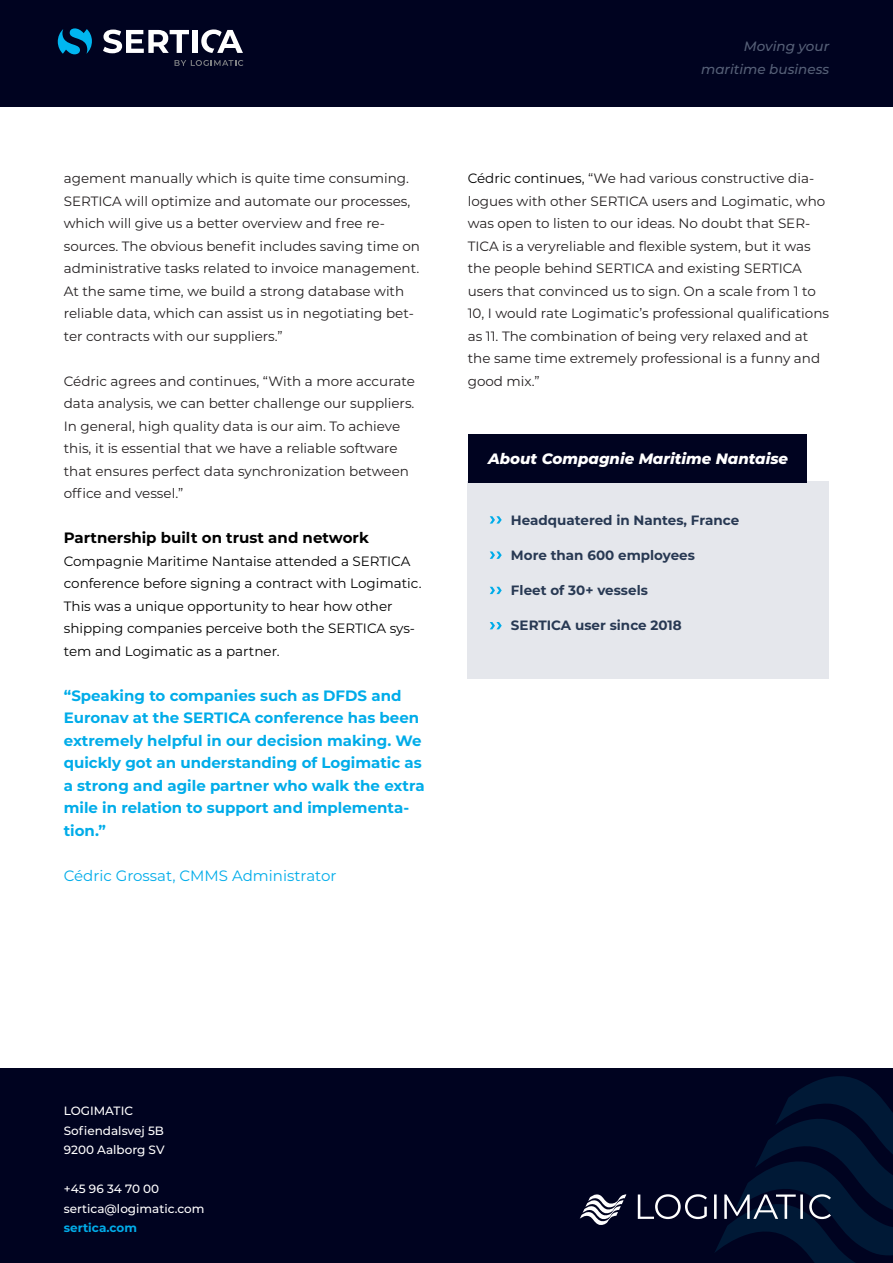
<style>
.page{position:relative;width:893px;height:1263px;background:#fff}
.page>*{position:absolute;margin:0;border:0;box-sizing:border-box;transform-origin:0 0}
.t1{font:700 15px/22.5px "Montserrat";color:#00ace9}
.t2{font:700 15px "Montserrat";color:#000}
.t3{font:15px "Montserrat";color:#00ace9}
.Mellemrubrik_negativ{font:italic 800 15px "Montserrat";color:#fff}
.t4{font:13.5px/22.5px "Montserrat";color:#231f20}
.t5{font:13.5px/22.5px "Montserrat";color:#000}
.Funktionsbullets_Fed{font:700 13.5px "Montserrat";color:#283953}
.t6{font:italic 500 13.5px/22.5px "Montserrat";color:#566077;text-align:right}
.t7{font:500 12px/19.5px "Montserrat";color:#fff}
.t8{font:700 12px "Montserrat";color:#00ace9}
.s1{color:#000}
</style>
<div class="page">
<div style="left:0;top:0;width:893px;height:106px;background:#000320"></div>
<div style="left:0;top:1068px;width:893px;height:195px;background:#000320"></div>
<svg style="left:638px;top:1076px;width:255px;height:187px"></svg>
<svg style="left:580px;top:1194px;width:46px;height:31px"></svg>
<svg style="left:103px;top:30px;width:86px;height:23px"></svg>
<div style="left:192px;top:30px;width:5px;height:23px;background:#fff"></div>
<svg style="left:201px;top:29px;width:42px;height:24px"></svg>
<svg style="left:58px;top:28px;width:34px;height:26px"></svg>
<svg style="left:175px;top:60px;width:68px;height:6px"></svg>
<div style="left:468px;top:481px;width:361px;height:198px;background:#e5e7ec"></div>
<svg style="left:490px;top:516px;width:12px;height:8px"></svg>
<svg style="left:490px;top:551px;width:12px;height:8px"></svg>
<svg style="left:490px;top:587px;width:12px;height:7px"></svg>
<svg style="left:490px;top:622px;width:12px;height:7px"></svg>
<div style="left:468px;top:434px;width:338px;height:49px;background:#000320"></div>
<p class="t4" style="left:64px;top:167px;width:358px">agement manually which is quite time consuming.<br>SERTICA will optimize and automate our processes, which will give us a better overview and free re&shy;sources. The obvious benefit includes saving time on administrative tasks related to invoice management.<br>At the same time, we build a strong database with reliable data, which can assist us in negotiating bet&shy;ter contracts with our suppliers.”</p>
<p class="t4" style="left:64px;top:369px;width:353px">Cédric agrees and continues, “With a more accurate data analysis, we can better challenge our suppliers.<br>In general, high quality data is our aim. To achieve this, it is essential that we have a reliable software that ensures perfect data synchronization between office and vessel.”</p>
<p class="t2" style="left:64px;top:527px;width:307px">Partnership built on trust and network</p>
<p class="t5" style="left:64px;top:549px;width:359px">Compagnie Maritime Nantaise attended a SERTICA conference before signing a contract with Logimatic.<br>This was a unique opportunity to hear how other shipping companies perceive both the SERTICA sys&shy;tem and Logimatic as a partner.</p>
<p class="t1" style="left:64px;top:683px;width:362px">“Speaking to companies such as DFDS and Euronav at the SERTICA conference has been extremely helpful in our decision making. We quickly got an understanding of Logimatic as a strong and agile partner who walk the extra mile in relation to support and implementa&shy;tion.”</p>
<p class="t3" style="left:64px;top:865px;width:274px">Cédric Grossat, CMMS Administrator</p>
<p class="t6" style="left:701px;top:35px;width:130px">Moving your maritime business</p>
<p class="t4" style="left:468px;top:167px;width:363px"><span class="s1">Cédric continues,</span> “We had various constructive dia&shy;logues with other SERTICA users and Logimatic, who was open to listen to our ideas. No doubt that SER-TICA is a veryreliable and flexible system, but it was the people behind SERTICA and existing SERTICA users that convinced us to sign. On a scale from 1 to 10, I would rate Logimatic’s professional qualifications as 11. The combination of being very relaxed and at the same time extremely professional is a funny and good mix.”</p>
<p class="Mellemrubrik_negativ" style="left:488px;top:448px;width:302px">About Compagnie Maritime Nantaise</p>
<p class="Funktionsbullets_Fed" style="left:511px;top:510px;width:230px">Headquatered in Nantes, France</p>
<p class="Funktionsbullets_Fed" style="left:511px;top:545px;width:185px">More than 600 employees</p>
<p class="Funktionsbullets_Fed" style="left:511px;top:581px;width:138px">Fleet of 30+ vessels</p>
<p class="Funktionsbullets_Fed" style="left:511px;top:616px;width:172px">SERTICA user since 2018</p>
<p class="t7" style="left:64px;top:1101px;width:102px">LOGIMATIC<br>Sofiendalsvej 5B<br>9200 Aalborg SV</p>
<p class="t7" style="left:64px;top:1179px;width:142px">+45 96 34 70 00 sertica@logimatic.com</p>
<p class="t8" style="left:64px;top:1219px;width:75px">sertica.com</p>
</div>
